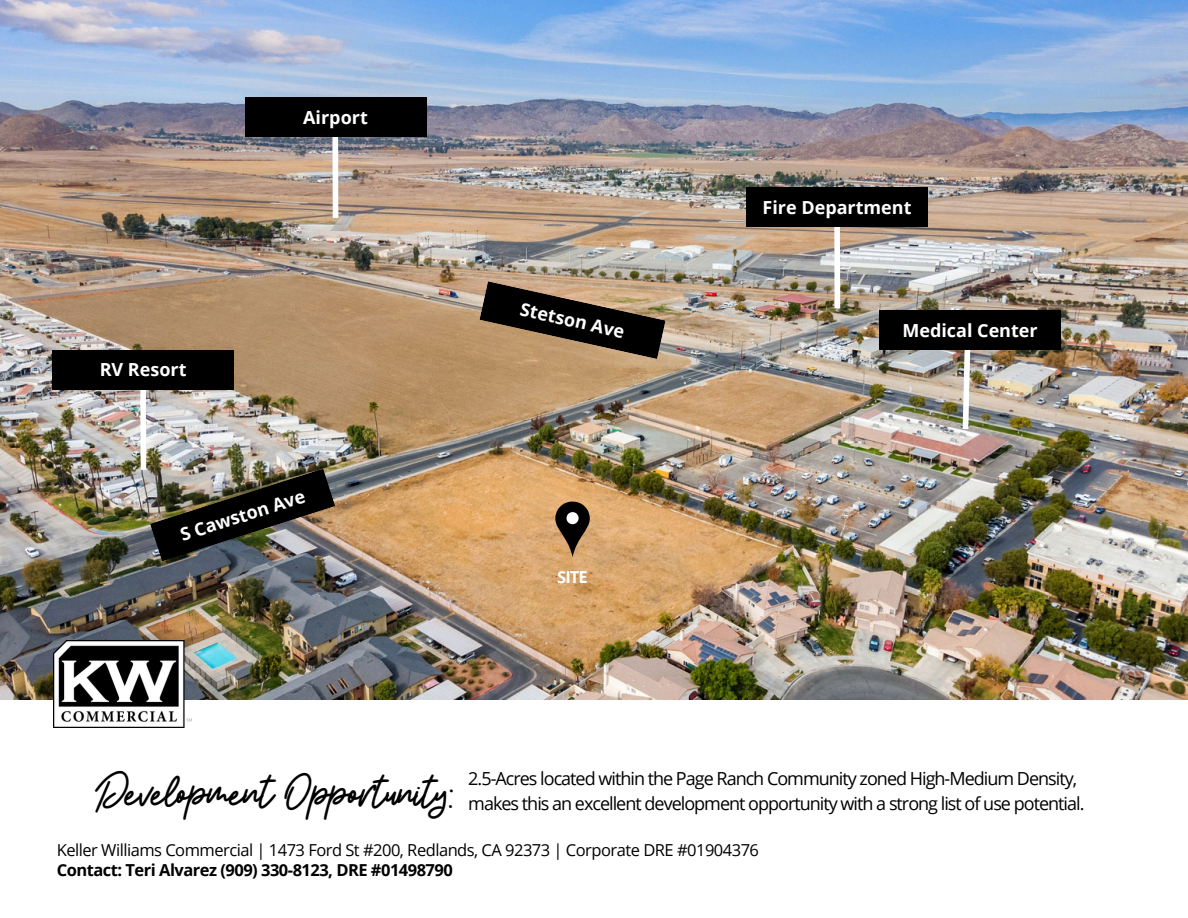
<style>
.page{position:relative;width:1188px;height:918px;background:#fff}
.page>*{position:absolute;margin:0;border:0;box-sizing:border-box;transform-origin:0 0}
.t1{font:48.75px "Beauty Salon Script";letter-spacing:-.02em;color:#000}
.t2{font:18px "Open Sans";letter-spacing:-.055em;color:#000}
.t3{font:700 18px "Open Sans";color:#fff}
.t4{font:16.5px "Open Sans";letter-spacing:-.03em;color:#000}
.t5{font:700 16.5px "Open Sans";letter-spacing:-.03em;color:#000}
.t6{font:700 16.5px "Open Sans";color:#fff}
</style>
<div class="page">
<img style="left:0;top:0;width:1188px;height:700px">
<img style="left:53px;top:641px;width:139px;height:86px">
<div style="left:140px;top:388px;width:6px;height:82px;background:#fff"></div>
<div style="left:332px;top:137px;width:6px;height:81px;background:#fff"></div>
<svg style="left:960px;top:350px;width:13px;height:85px"></svg>
<svg style="left:555px;top:501px;width:35px;height:56px;background:#6c573f"></svg>
<div style="left:834px;top:227px;width:6px;height:81px;background:#fff"></div>
<div style="left:746px;top:187px;width:182px;height:40px;background:#000"></div>
<div style="left:879px;top:310px;width:182px;height:40px;background:#000"></div>
<div style="left:245px;top:97px;width:182px;height:40px;background:#000"></div>
<div style="left:52px;top:350px;width:182px;height:39px;background:#000"></div>
<img style="left:150px;top:469px;width:185px;height:92px">
<svg style="left:480px;top:281px;width:186px;height:78px;background:#64533f"></svg>
<h3 class="t3" style="left:100px;top:357px;width:88px">RV Resort</h3>
<h2 class="t3" style="left:303px;top:104px;width:66px">Airport</h2>
<p class="t3" style="left:177px;top:523px;width:131px;rotate:-18deg">S Cawston Ave</p>
<h3 class="t3" style="left:523px;top:297px;width:107px;rotate:12deg">Stetson Ave</h3>
<h3 class="t6" style="left:557px;top:565px;width:32px">SITE</h3>
<h3 class="t3" style="left:763px;top:195px;width:150px">Fire Department</h3>
<p class="t3" style="left:903px;top:318px;width:137px">Medical Center</p>
<p class="t1" style="left:98px;top:769px;width:359px">Development Opportunity:</p>
<h3 class="t2" style="left:468px;top:766px;width:610px">2.5-Acres located within the Page Ranch Community zoned High-Medium Density,</h3>
<p class="t2" style="left:468px;top:790px;width:618px">makes this an excellent development opportunity with a strong list of use potential.</p>
<p class="t4" style="left:57px;top:839px;width:704px">Keller Williams Commercial | 1473 Ford St #200, Redlands, CA 92373 | Corporate DRE #01904376</p>
<h3 class="t5" style="left:57px;top:858px;width:398px">Contact: Teri Alvarez (909) 330-8123, DRE #01498790</h3>
</div>
